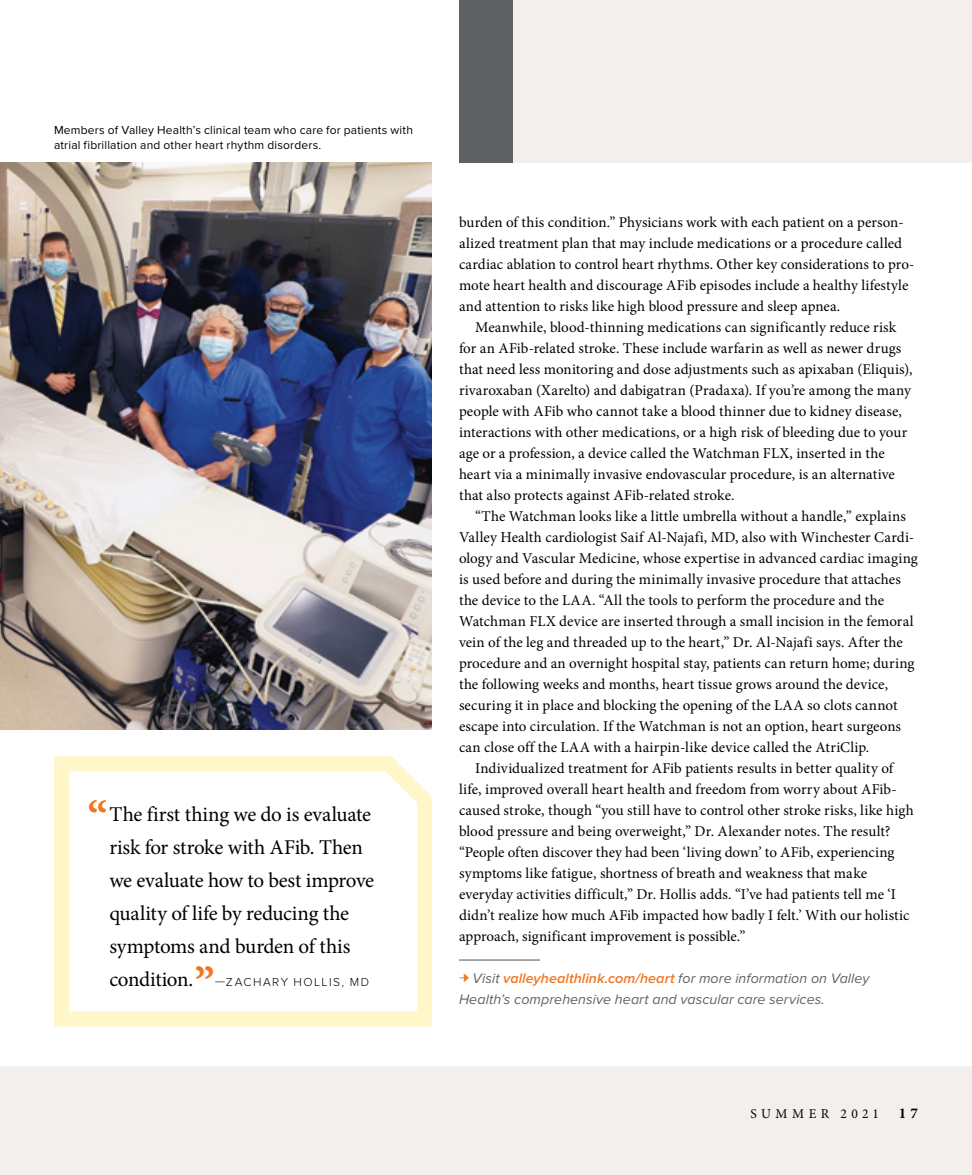
<style>
.page{position:relative;width:972px;height:1175px;background:#fff}
.page>*{position:absolute;margin:0;border:0;box-sizing:border-box;transform-origin:0 0}
.t1{font:21px/33px "Minion Pro";letter-spacing:-.015em;color:#000}
.t2{font:15px "Minion Pro";letter-spacing:.005em;color:#000}
.t3{font:700 15px "Minion Pro";color:#000}
.t4{font:italic 14.25px/21px "Proxima Nova";letter-spacing:.005em;color:#5f6265}
.t5{font:13.5px "Minion Pro";letter-spacing:.325em;color:#000}
.t6{font:12px/14.2px "Proxima Nova";letter-spacing:.015em;color:#000}
.t7{font:300 12px "Proxima Nova";letter-spacing:.125em;color:#000}
.s1{font-weight:700;font-size:45px;color:#f27520}
.s2{font-family:"Minion Pro";font-weight:700;font-style:normal;font-size:16.5px;color:#f27520}
.s3{font-weight:600;color:#f27520}
</style>
<div class="page">
<div style="left:0;top:1066px;width:972px;height:108px;background:#f2efed"></div>
<div style="left:459px;top:0;width:54px;height:162px;background:#5f6265"></div>
<div style="left:513px;top:0;width:459px;height:162px;background:#f2efed"></div>
<hr style="left:459px;top:959px;width:81px;height:1px;background:#8a8e91">
<svg style="left:54px;top:756px;width:378px;height:271px"></svg>
<img style="left:0;top:162px;width:432px;height:567px">
<p class="t6" style="left:54px;top:123px;width:361px">Members of Valley Health’s clinical team who care for patients with atrial fibrillation and other heart rhythm disorders.</p>
<p class="t1" style="left:109px;top:798px;width:266px;text-indent:-22px"><span class="s1">“</span>The first thing we do is evaluate risk for stroke with AFib. Then we evaluate how to best improve quality of life by reducing the symptoms and burden of this condition. <span class="s1">”</span></p>
<p class="t7" style="left:215px;top:975px;width:155px">—ZACHARY HOLLIS, MD</p>
<p class="t2" style="left:459px;top:212px;width:446px">burden of this condition.” Physicians work with each patient on a person-</p>
<p class="t2" style="left:459px;top:233px;width:445px">alized treatment plan that may include medications or a procedure called</p>
<p class="t2" style="left:459px;top:254px;width:457px">cardiac ablation to control heart rhythms. Other key considerations to pro-</p>
<p class="t2" style="left:459px;top:275px;width:451px">mote heart health and discourage AFib episodes include a healthy lifestyle</p>
<p class="t2" style="left:459px;top:296px;width:383px">and attention to risks like high blood pressure and sleep apnea.</p>
<p class="t2" style="left:475px;top:317px;width:423px">Meanwhile, blood-thinning medications can significantly reduce risk</p>
<p class="t2" style="left:459px;top:338px;width:444px">for an AFib-related stroke. These include warfarin as well as newer drugs</p>
<p class="t2" style="left:459px;top:359px;width:455px">that need less monitoring and dose adjustments such as apixaban (Eliquis),</p>
<p class="t2" style="left:459px;top:380px;width:454px">rivaroxaban (Xarelto) and dabigatran (Pradaxa). If you’re among the many</p>
<p class="t2" style="left:459px;top:401px;width:445px">people with AFib who cannot take a blood thinner due to kidney disease,</p>
<p class="t2" style="left:459px;top:422px;width:450px">interactions with other medications, or a high risk of bleeding due to your</p>
<p class="t2" style="left:459px;top:443px;width:427px">age or a profession, a device called the Watchman FLX, inserted in the</p>
<p class="t2" style="left:459px;top:464px;width:437px">heart via a minimally invasive endovascular procedure, is an alternative</p>
<p class="t2" style="left:459px;top:485px;width:277px">that also protects against AFib-related stroke.</p>
<p class="t2" style="left:475px;top:506px;width:432px">“The Watchman looks like a little umbrella without a handle,” explains</p>
<p class="t2" style="left:459px;top:527px;width:457px">Valley Health cardiologist Saif Al-Najafi, MD, also with Winchester Cardi-</p>
<p class="t2" style="left:459px;top:548px;width:460px">ology and Vascular Medicine, whose expertise in advanced cardiac imaging</p>
<p class="t2" style="left:459px;top:569px;width:443px">is used before and during the minimally invasive procedure that attaches</p>
<p class="t2" style="left:459px;top:590px;width:427px">the device to the LAA. “All the tools to perform the procedure and the</p>
<p class="t2" style="left:459px;top:611px;width:456px">Watchman FLX device are inserted through a small incision in the femoral</p>
<p class="t2" style="left:459px;top:632px;width:445px">vein of the leg and threaded up to the heart,” Dr. Al-Najafi says. After the</p>
<p class="t2" style="left:459px;top:653px;width:457px">procedure and an overnight hospital stay, patients can return home; during</p>
<p class="t2" style="left:459px;top:674px;width:431px">the following weeks and months, heart tissue grows around the device,</p>
<p class="t2" style="left:459px;top:695px;width:440px">securing it in place and blocking the opening of the LAA so clots cannot</p>
<p class="t2" style="left:459px;top:716px;width:444px">escape into circulation. If the Watchman is not an option, heart surgeons</p>
<p class="t2" style="left:459px;top:737px;width:412px">can close off the LAA with a hairpin-like device called the AtriClip.</p>
<p class="t2" style="left:475px;top:758px;width:420px">Individualized treatment for AFib patients results in better quality of</p>
<p class="t2" style="left:459px;top:779px;width:439px">life, improved overall heart health and freedom from worry about AFib-</p>
<p class="t2" style="left:459px;top:800px;width:456px">caused stroke, though “you still have to control other stroke risks, like high</p>
<p class="t2" style="left:459px;top:821px;width:433px">blood pressure and being overweight,” Dr. Alexander notes. The result?</p>
<p class="t2" style="left:459px;top:842px;width:437px">“People often discover they had been ‘living down’ to AFib, experiencing</p>
<p class="t2" style="left:459px;top:863px;width:410px">symptoms like fatigue, shortness of breath and weakness that make</p>
<p class="t2" style="left:459px;top:884px;width:438px">everyday activities difficult,” Dr. Hollis adds. “I’ve had patients tell me ‘I</p>
<p class="t2" style="left:459px;top:905px;width:452px">didn’t realize how much AFib impacted how badly I felt.’ With our holistic</p>
<p class="t2" style="left:459px;top:926px;width:288px">approach, significant improvement is possible.”</p>
<p class="t4" style="left:459px;top:968px;width:412px"><span class="s2">→</span> Visit <span class="s3">valleyhealthlink.com/heart</span> for more information on Valley<br>Health’s comprehensive heart and vascular care services.</p>
<p class="t5" style="left:751px;top:1105px;width:130px">SUMMER 2021</p>
<p class="t3" style="left:899px;top:1104px;width:21px">1 7</p>
</div>
